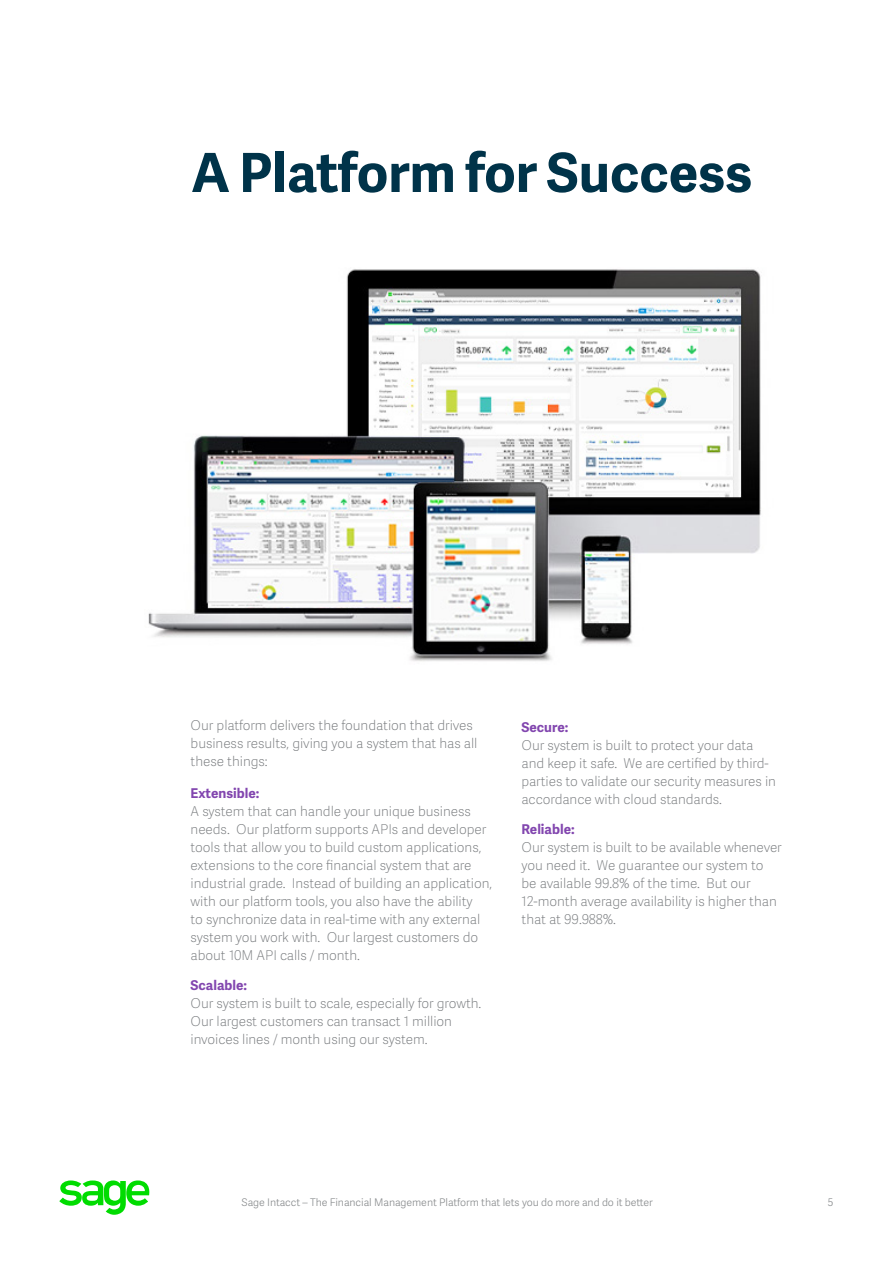
<style>
.page{position:relative;width:893px;height:1263px;background:#fff}
.page>*{position:absolute;margin:0;border:0;box-sizing:border-box;transform-origin:0 0}
.Chapter_Title{font:700 54px "Adelle Sans SAGE";color:#003349}
.Body_Copy{font:13.5px/18px "Adelle Sans SAGE Th";letter-spacing:-.005em;color:#75787b}
.Body_Bold_SubHead_2{font:700 13.5px "Adelle Sans SAGE";color:#8246af}
.t1{font:10.5px "Adelle Sans SAGE Lt";letter-spacing:-.005em;color:#888b8d}
</style>
<div class="page">
<svg style="left:59px;top:1181px;width:91px;height:34px"></svg>
<img style="left:148px;top:269px;width:613px;height:393px">
<p class="Chapter_Title" style="left:191px;top:133px;width:562px">A Platform for Success</p>
<p class="Body_Copy" style="left:190px;top:716px;width:288px">Our platform delivers the foundation that drives business results, giving you a system that has all these things:</p>
<p class="Body_Bold_SubHead_2" style="left:190px;top:783px;width:70px">Extensible:</p>
<p class="Body_Copy" style="left:190px;top:802px;width:303px">A system that can handle your unique business needs. Our platform supports APIs and developer tools that allow you to build custom applications, extensions to the core financial system that are industrial grade. Instead of building an application, with our platform tools, you also have the ability<br>to synchronize data in real-time with any external system you work with. Our largest customers do about 10M API calls / month.</p>
<p class="Body_Bold_SubHead_2" style="left:190px;top:975px;width:58px">Scalable:</p>
<p class="Body_Copy" style="left:190px;top:994px;width:292px">Our system is built to scale, especially for growth.<br>Our largest customers can transact 1 million invoices lines / month using our system.</p>
<p class="Body_Bold_SubHead_2" style="left:521px;top:717px;width:48px">Secure:</p>
<p class="Body_Copy" style="left:521px;top:736px;width:256px">Our system is built to protect your data and keep it safe. We are certified by third&shy;parties to validate our security measures in accordance with cloud standards.</p>
<p class="Body_Bold_SubHead_2" style="left:521px;top:819px;width:55px">Reliable:</p>
<p class="Body_Copy" style="left:521px;top:838px;width:262px">Our system is built to be available whenever you need it. We guarantee our system to be available 99.8% of the time. But our 12-month average availability is higher than that at 99.988%.</p>
<p class="t1" style="left:241px;top:1195px;width:413px">Sage Intacct – The Financial Management Platform that lets you do more and do it better</p>
<p class="t1" style="left:827px;top:1195px;width:7px">5</p>
</div>
